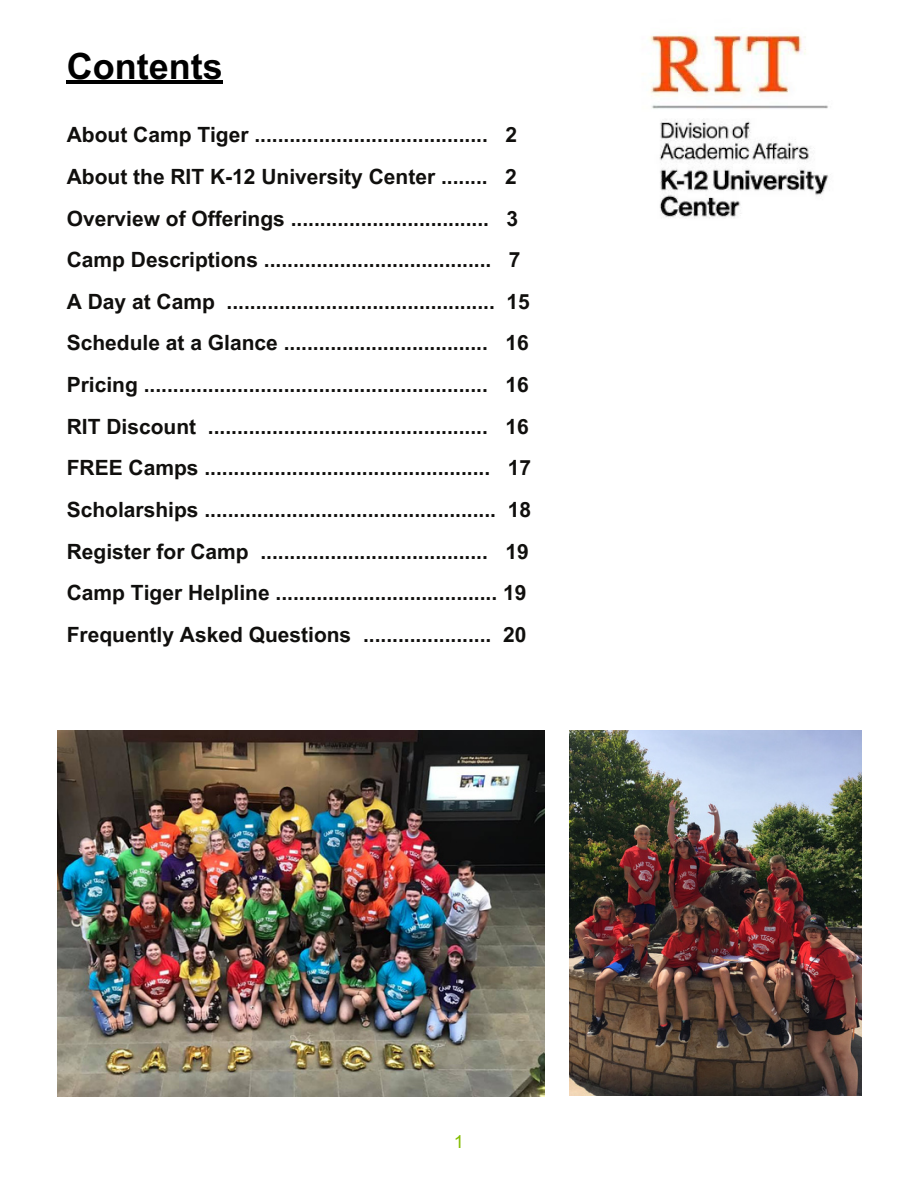
<style>
.page{position:relative;width:918px;height:1188px;background:#fff}
.page>*{position:absolute;margin:0;border:0;box-sizing:border-box;transform-origin:0 0}
.t1{font:700 36px "Arial MT Pro";color:#000}
.t2{font:700 21px/41.7px "Arial MT Pro";color:#100f0d}
.t3{font:18px "Arial MT Pro";color:#84bd00}
</style>
<div class="page">
<img style="left:58px;top:731px;width:487px;height:365px">
<img style="left:569px;top:731px;width:293px;height:365px">
<img style="left:642px;top:34px;width:187px;height:185px">
<hr style="left:67px;top:81px;width:156px;height:3px;background:#000">
<h1 class="t1" style="left:67px;top:52px;width:157px">Contents</h1>
<p class="t2" style="left:67px;top:117px;width:466px">About Camp Tiger ........................................ 2<br>About the RIT K-12 University Center ........ 2<br>Overview of Offerings .................................. 3<br>Camp Descriptions ....................................... 7<br>A Day at Camp .............................................. 15<br>Schedule at a Glance ................................... 16<br>Pricing ........................................................... 16<br>RIT Discount ................................................ 16<br>FREE Camps ................................................. 17<br>Scholarships .................................................. 18<br>Register for Camp ....................................... 19<br>Camp Tiger Helpline ...................................... 19<br>Frequently Asked Questions ...................... 20</p>
<p class="t3" style="left:454px;top:1135px;width:12px">1</p>
</div>
